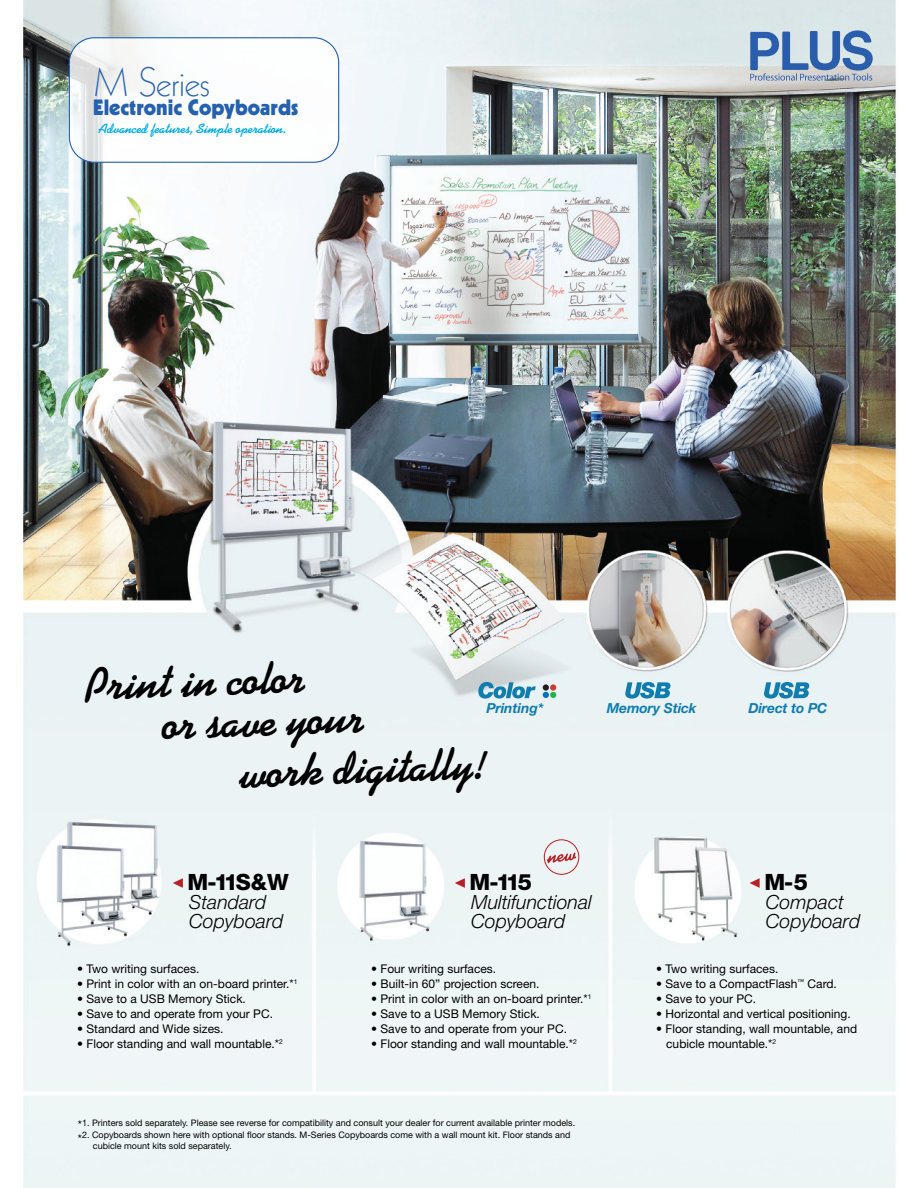
<style>
.page{position:relative;width:918px;height:1188px;background:#fff}
.page>*{position:absolute;margin:0;border:0;box-sizing:border-box;transform-origin:0 0}
.t1{font:700 45.15px/41.8px "Kaufmann LT";color:#000}
.t2{font:300 39.6px "Kabel LT";color:#2561ae}
.t3{font:800 22.5px "Helvetica Neue";letter-spacing:-.15em;color:#000}
.t4{font:900 21.45px "Kabel LT";color:#2561ae}
.t5{font:italic 300 19.5px/19.5px "Helvetica Neue";color:#000}
.t6{font:italic 700 13.8px "Helvetica Neue";letter-spacing:-.01em;color:#107dae}
.t7{font:700 13.65px "Kaufmann LT";color:#00ace1}
.t8{font:12px/15px "Helvetica Neue";color:#000}
.t9{font:9px/12px "Helvetica Neue";color:#000}
.s1{font-size:12.15px}
.s2{font-size:12px}
</style>
<div class="page">
<img style="left:23px;top:0;width:874px;height:1188px">
<svg style="left:68px;top:37px;width:272px;height:125px"></svg>
<svg style="left:750px;top:878px;width:10px;height:10px"></svg>
<svg style="left:173px;top:878px;width:10px;height:10px"></svg>
<svg style="left:455px;top:878px;width:10px;height:10px"></svg>
<svg style="left:750px;top:30px;width:123px;height:51px;background:#90a9c9"></svg>
<svg style="left:625px;top:682px;width:45px;height:16px"></svg>
<svg style="left:764px;top:682px;width:45px;height:16px"></svg>
<svg style="left:478px;top:682px;width:58px;height:16px"></svg>
<svg style="left:543px;top:692px;width:13px;height:6px"></svg>
<div style="left:550px;top:684px;width:6px;height:7px;background:#cd3938;border-radius:50%"></div>
<div style="left:543px;top:684px;width:6px;height:7px;background:#231f20;border-radius:50%"></div>
<div style="left:544px;top:839px;width:35px;height:36px;border:1px solid #b91f23;border-radius:50%"></div>
<svg style="left:547px;top:852px;width:29px;height:11px"></svg>
<h2 class="t2" style="left:94px;top:60px;width:118px">M Series</h2>
<h3 class="t4" style="left:93px;top:94px;width:207px">Electronic Copyboards</h3>
<p class="t7" style="left:98px;top:121px;width:189px">Advanced features, Simple operation.</p>
<h1 class="t1" style="left:160px;top:662px;width:203px;text-indent:-76px;rotate:-2deg">Print in color<br>or save your</h1>
<h1 class="t1" style="left:239px;top:752px;width:247px;rotate:-2deg">work digitally!</h1>
<p class="t6" style="left:486px;top:699px;width:58px">Printing*</p>
<p class="t6" style="left:607px;top:699px;width:91px">Memory Stick</p>
<p class="t6" style="left:748px;top:699px;width:81px">Direct to PC</p>
<h3 class="t3" style="left:188px;top:868px;width:103px">M-11S&amp;W</h3>
<h3 class="t5" style="left:189px;top:892px;width:96px">Standard<br>Copyboard</h3>
<p class="t8" style="left:77px;top:961px;width:124px">• Two writing surfaces.</p>
<p class="t8" style="left:77px;top:976px;width:222px">• Print in color with an on-board printer.<span class="s1">*</span><sup>1</sup></p>
<p class="t8" style="left:77px;top:991px;width:170px">• Save to a USB Memory Stick.</p>
<p class="t8" style="left:77px;top:1006px;width:197px">• Save to and operate from your PC.</p>
<p class="t8" style="left:77px;top:1021px;width:148px">• Standard and Wide sizes.</p>
<p class="t8" style="left:77px;top:1036px;width:207px">• Floor standing and wall mountable.<span class="s1">*</span><sup>2</sup></p>
<h3 class="t3" style="left:470px;top:868px;width:64px">M-115</h3>
<h3 class="t5" style="left:471px;top:892px;width:122px">Multifunctional<br>Copyboard</h3>
<p class="t8" style="left:371px;top:961px;width:127px">• Four writing surfaces.</p>
<p class="t8" style="left:371px;top:976px;width:170px">• Built-in 60” projection screen.</p>
<p class="t8" style="left:371px;top:991px;width:222px">• Print in color with an on-board printer.<span class="s1">*</span><sup>1</sup></p>
<p class="t8" style="left:371px;top:1006px;width:170px">• Save to a USB Memory Stick.</p>
<p class="t8" style="left:371px;top:1021px;width:197px">• Save to and operate from your PC.</p>
<p class="t8" style="left:371px;top:1036px;width:207px">• Floor standing and wall mountable.<span class="s1">*</span><sup>2</sup></p>
<p class="t9" style="left:78px;top:1117px;width:499px"><span class="s2">*</span>1. Printers sold separately. Please see reverse for compatibility and consult your dealer for current available printer models. <span class="s2">*</span>2. Copyboards shown here with optional floor stands. M-Series Copyboards come with a wall mount kit. Floor stands and</p>
<p class="t9" style="left:93px;top:1139px;width:140px">cubicle mount kits sold separately.</p>
<h3 class="t3" style="left:764px;top:868px;width:45px">M-5</h3>
<h3 class="t5" style="left:766px;top:892px;width:96px">Compact<br>Copyboard</h3>
<p class="t8" style="left:656px;top:961px;width:124px">• Two writing surfaces.</p>
<p class="t8" style="left:656px;top:976px;width:182px">• Save to a CompactFlash<sup>™</sup> Card.</p>
<p class="t8" style="left:656px;top:991px;width:102px">• Save to your PC.</p>
<p class="t8" style="left:656px;top:1006px;width:196px">• Horizontal and vertical positioning.</p>
<p class="t8" style="left:666px;top:1021px;width:192px;text-indent:-10px">• Floor standing, wall mountable, and cubicle mountable.<span class="s1">*</span><sup>2</sup></p>
</div>
